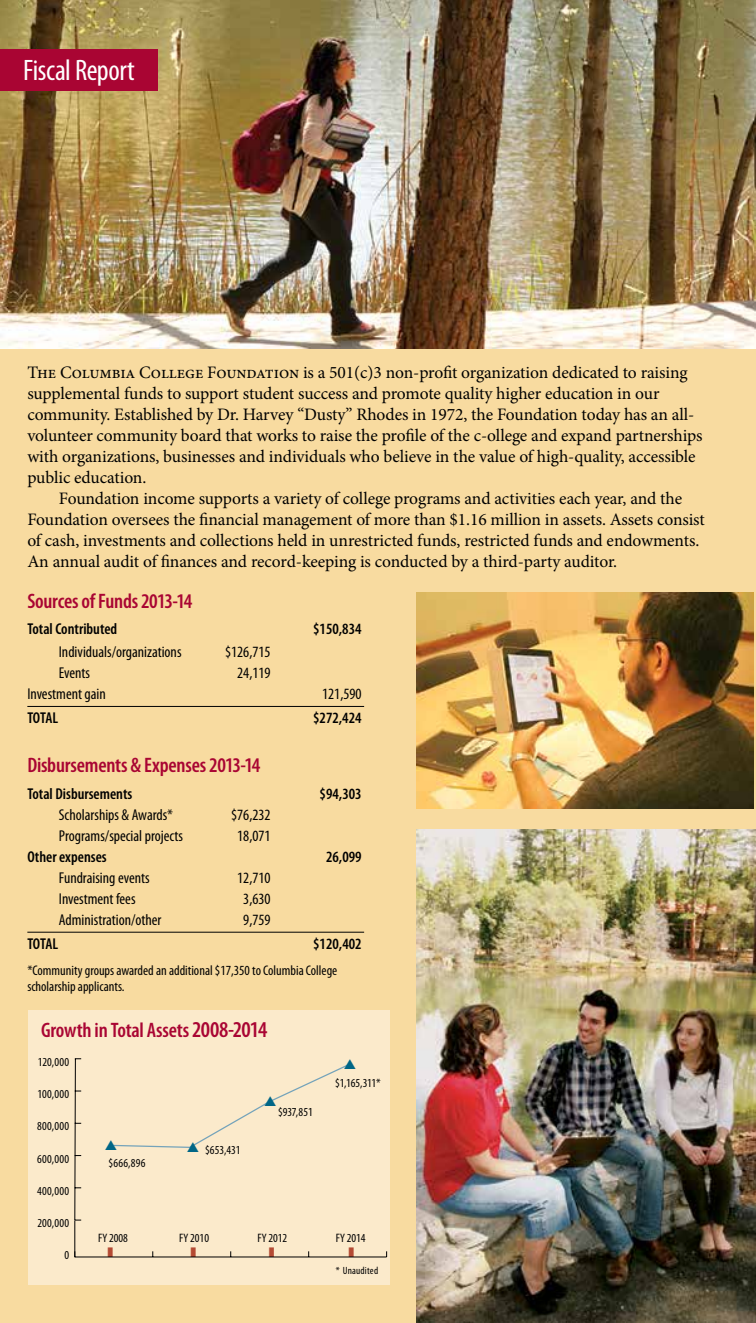
<style>
.page{position:relative;width:756px;height:1323px;background:#f8dba0}
.page>*{position:absolute;margin:0;border:0;box-sizing:border-box;transform-origin:0 0}
.t1{font:condensed 29.75px "Myriad Pro";letter-spacing:-.015em;color:#fff}
.t2{font:600 condensed 21px "Myriad Pro";letter-spacing:-.01em;color:#a90533}
.t3{font:600 condensed 21px "Myriad Pro";letter-spacing:-.03em;color:#a90533}
.t4{font:17.5px/21px "Minion Pro";letter-spacing:-.005em;color:#000}
.t5{font:condensed 15.75px "Myriad Pro";color:#000}
.t6{font:600 condensed 15.75px "Myriad Pro";color:#000}
.t7{font:condensed 14px/16.8px "Myriad Pro";color:#000}
.t8{font:condensed 12.25px "Myriad Pro";letter-spacing:.01em;color:#000}
.t9{font:condensed 10.5px "Myriad Pro";letter-spacing:.02em;color:#000}
.s1{font-size:22.75px}
</style>
<div class="page">
<img style="left:0;top:0;width:756px;height:349px">
<div style="left:0;top:49px;width:158px;height:42px;background:#a90533"></div>
<hr style="left:27px;top:706px;width:337px;height:1px;background:#000">
<hr style="left:27px;top:932px;width:337px;height:1px;background:#000">
<img style="left:417px;top:592px;width:337px;height:216px">
<div style="left:28px;top:1010px;width:362px;height:274px;background:#fbeacb"></div>
<svg style="left:74px;top:1058px;width:8px;height:163px"></svg>
<hr style="left:75px;top:1257px;width:312px;height:1px;background:#000">
<hr style="left:74px;top:1220px;width:1px;height:37px;background:#000">
<img style="left:417px;top:830px;width:339px;height:493px">
<svg style="left:108px;top:1256px;width:9px;height:2px"></svg>
<svg style="left:191px;top:1256px;width:9px;height:2px"></svg>
<svg style="left:269px;top:1256px;width:13px;height:2px"></svg>
<svg style="left:113px;top:1064px;width:236px;height:84px"></svg>
<h1 class="t1" style="left:23px;top:52px;width:113px">Fiscal Report</h1>
<p class="t4" style="left:27px;top:362px;width:677px">The Columbia College Foundation is a 501(c)3 non-profit organization dedicated to raising supplemental funds to support student success and promote quality higher education in our community. Established by Dr. Harvey “Dusty” Rhodes in 1972, the Foundation today has an all&shy;volunteer community board that works to raise the profile of the c-ollege and expand partnerships with organizations, businesses and individuals who believe in the value of high-quality, accessible public education.</p>
<p class="t4" style="left:27px;top:488px;width:679px;text-indent:32px">Foundation income supports a variety of college programs and activities each year, and the Foundation oversees the financial management of more than $1.16 million in assets. Assets consist of cash, investments and collections held in unrestricted funds, restricted funds and endowments.<br>An annual audit of finances and record-keeping is conducted by a third-party auditor.</p>
<p class="t3" style="left:27px;top:588px;width:167px">Sources of Funds 2013-14</p>
<p class="t6" style="left:27px;top:619px;width:91px">Total Contributed</p>
<p class="t6" style="left:313px;top:619px;width:50px">$150,834</p>
<p class="t5" style="left:59px;top:642px;width:124px">Individuals/organizations</p>
<p class="t5" style="left:225px;top:642px;width:47px">$126,715</p>
<p class="t5" style="left:59px;top:663px;width:33px">Events</p>
<p class="t5" style="left:237px;top:663px;width:35px">24,119</p>
<p class="t5" style="left:27px;top:684px;width:80px">Investment gain</p>
<p class="t5" style="left:322px;top:684px;width:41px">121,590</p>
<p class="t6" style="left:27px;top:708px;width:5px">TOTAL</p>
<p class="t6" style="left:313px;top:708px;width:50px">$272,424</p>
<p class="t2" style="left:27px;top:752px;width:235px">Disbursements &amp; Expenses 2013-14</p>
<p class="t6" style="left:27px;top:784px;width:107px">Total Disbursements</p>
<p class="t6" style="left:320px;top:784px;width:43px">$94,303</p>
<p class="t5" style="left:59px;top:805px;width:116px">Scholarships &amp; Awards*</p>
<p class="t5" style="left:231px;top:805px;width:41px">$76,232</p>
<p class="t5" style="left:59px;top:826px;width:126px">Programs/special projects</p>
<p class="t5" style="left:237px;top:826px;width:35px">18,071</p>
<p class="t6" style="left:27px;top:847px;width:81px">Other expenses</p>
<p class="t6" style="left:326px;top:847px;width:37px">26,099</p>
<p class="t5" style="left:59px;top:868px;width:92px">Fundraising events</p>
<p class="t5" style="left:237px;top:868px;width:35px">12,710</p>
<p class="t5" style="left:59px;top:889px;width:78px">Investment fees</p>
<p class="t5" style="left:243px;top:889px;width:29px">3,630</p>
<p class="t5" style="left:59px;top:910px;width:104px">Administration/other</p>
<p class="t5" style="left:243px;top:910px;width:29px">9,759</p>
<p class="t6" style="left:27px;top:934px;width:5px">TOTAL</p>
<p class="t6" style="left:313px;top:934px;width:50px">$120,402</p>
<p class="t7" style="left:27px;top:961px;width:312px">*Community groups awarded an additional $17,350 to Columbia College scholarship applicants.</p>
<p class="t2" style="left:41px;top:1017px;width:228px">Growth in Total Assets <span class="s1">2008-2014</span></p>
<p class="t8" style="left:38px;top:1054px;width:33px">120,000</p>
<p class="t8" style="left:38px;top:1087px;width:33px">100,000</p>
<p class="t8" style="left:37px;top:1119px;width:34px">800,000</p>
<p class="t8" style="left:37px;top:1151px;width:34px">600,000</p>
<p class="t8" style="left:37px;top:1184px;width:34px">400,000</p>
<p class="t8" style="left:37px;top:1216px;width:33px">200,000</p>
<p class="t8" style="left:65px;top:1248px;width:6px">0</p>
<p class="t8" style="left:109px;top:1155px;width:38px">$666,896</p>
<p class="t8" style="left:187px;top:1143px;width:55px"><sup>▲</sup> $653,431</p>
<p class="t8" style="left:278px;top:1105px;width:36px">$937,851</p>
<p class="t8" style="left:335px;top:1076px;width:47px">$1,165,311*</p>
<p class="t8" style="left:98px;top:1230px;width:31px">FY 2008</p>
<p class="t8" style="left:179px;top:1230px;width:31px">FY 2010</p>
<p class="t8" style="left:258px;top:1230px;width:31px">FY 2012</p>
<p class="t8" style="left:336px;top:1230px;width:31px">FY 2014</p>
<p class="t9" style="left:336px;top:1265px;width:44px">* Unaudited</p>
</div>
